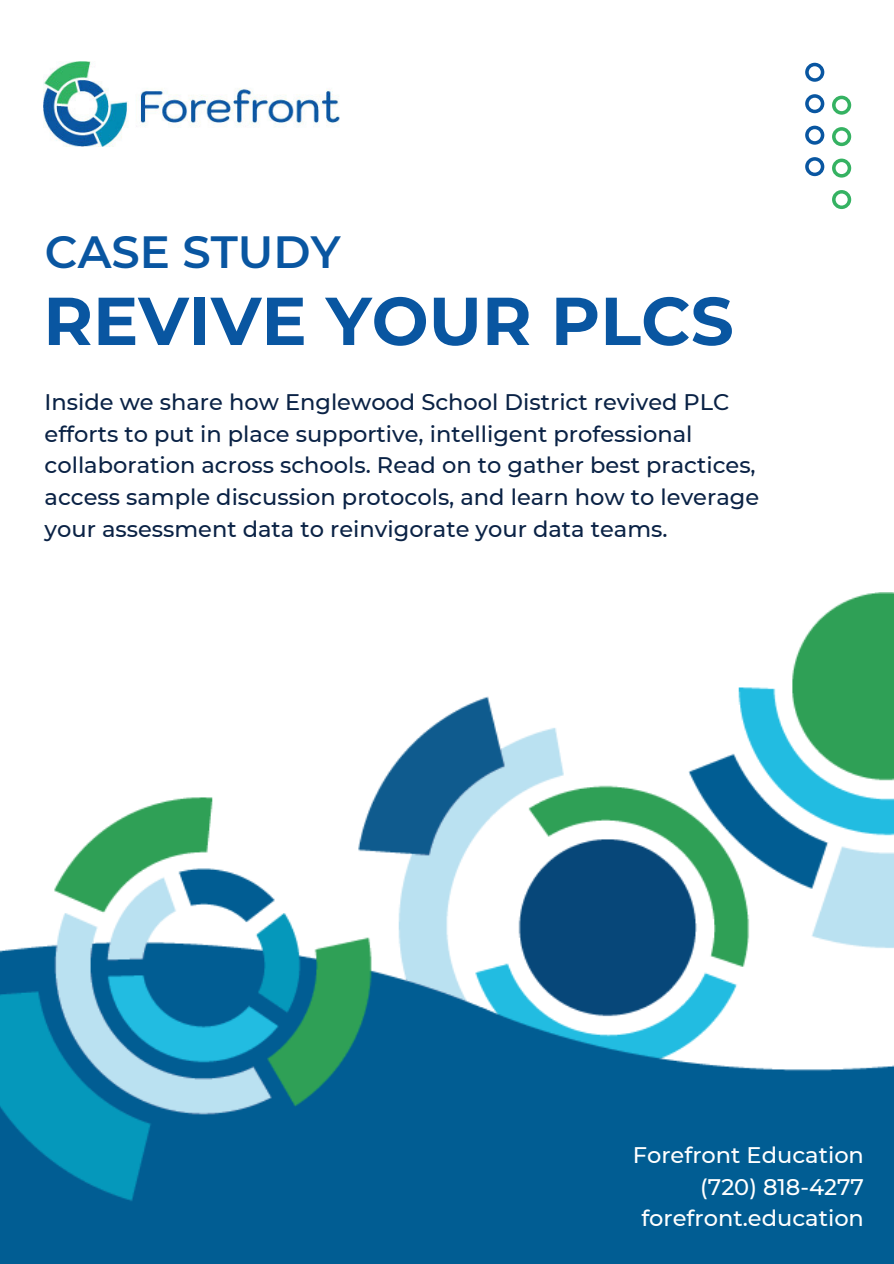
<style>
.page{position:relative;width:894px;height:1264px;background:#fff}
.page>*{position:absolute;margin:0;border:0;box-sizing:border-box;transform-origin:0 0}
.t1{font:700 67.5px "Montserrat";color:#0956a1}
.t2{font:600 45px "Montserrat";color:#0956a1}
.t3{font:500 22.5px/31.5px "Montserrat";color:#0a2245}
.t4{font:500 22.5px/31.5px "Montserrat";color:#fff;text-align:right}
</style>
<div class="page">
<svg style="left:805px;top:63px;width:19px;height:113px"></svg>
<svg style="left:832px;top:96px;width:18px;height:113px"></svg>
<img style="left:44px;top:62px;width:296px;height:84px">
<img style="left:0;top:593px;width:893px;height:670px">
<p class="t2" style="left:45px;top:224px;width:297px">CASE STUDY</p>
<p class="t1" style="left:43px;top:279px;width:691px">REVIVE YOUR PLCS</p>
<p class="t3" style="left:45px;top:386px;width:686px">Inside we share how Englewood School District revived PLC</p>
<p class="t3" style="left:45px;top:418px;width:712px">efforts to put in place supportive, intelligent professional collaboration across schools. Read on to gather best practices,</p>
<p class="t3" style="left:45px;top:481px;width:716px">access sample discussion protocols, and learn how to leverage your assessment data to reinvigorate your data teams.</p>
<p class="t4" style="left:632px;top:1139px;width:233px">Forefront Education (720) 818-4277</p>
<p class="t4" style="left:641px;top:1202px;width:224px">forefront.education</p>
</div>
